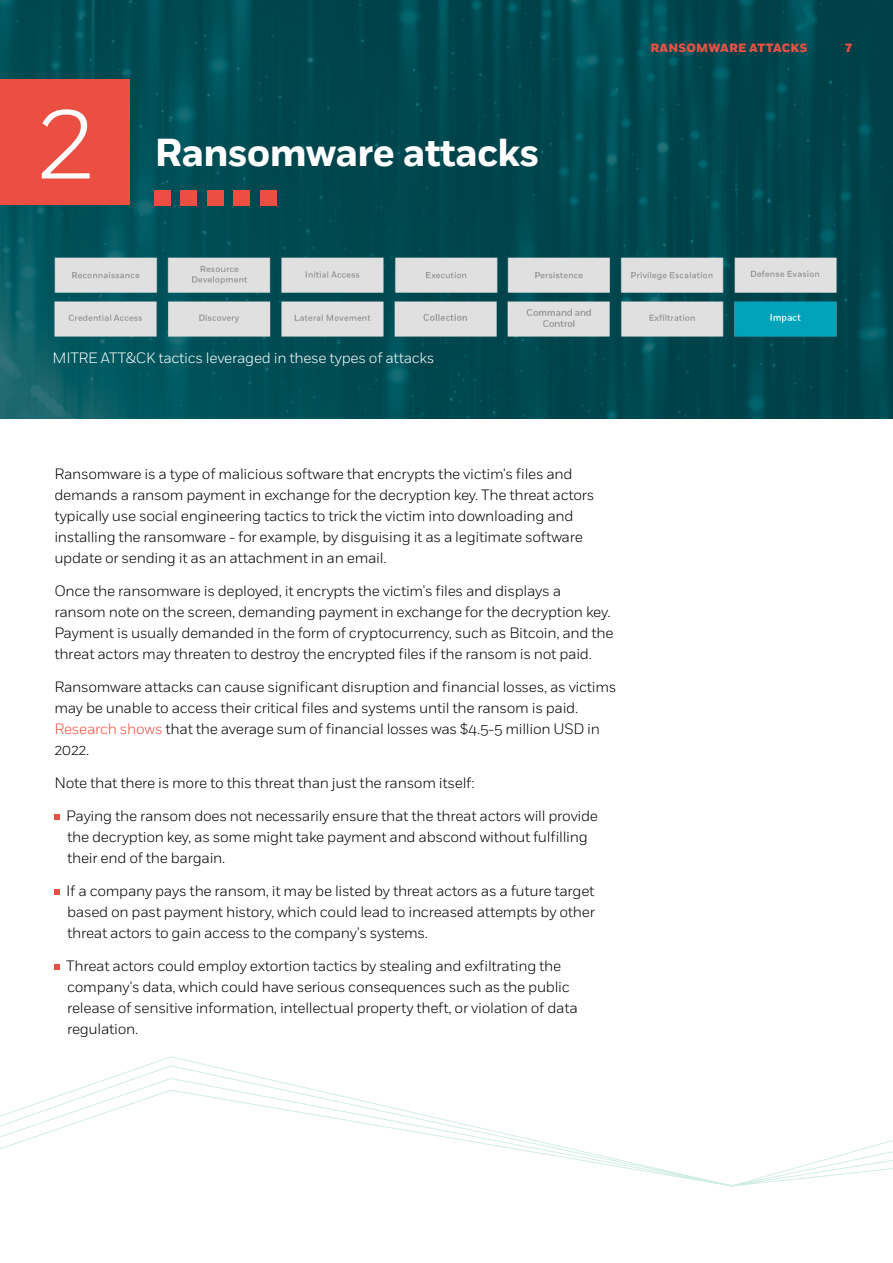
<style>
.page{position:relative;width:893px;height:1263px;background:#fff}
.page>*{position:absolute;margin:0;border:0;box-sizing:border-box;transform-origin:0 0}
.t1{font:300 113.1px "Fort";color:#fff}
.t2{font:700 39px "Fort";letter-spacing:-.02em;color:#fff}
.t3{font:300 15px/21px "Fort";letter-spacing:-.02em;color:#000}
.t4{font:300 15px "Fort";letter-spacing:-.02em;color:#fff}
.t5{font:800 12px "Fort";letter-spacing:.015em;color:#eb5144}
.s1{color:#eb4f42}
</style>
<div class="page">
<svg style="left:0;top:1056px;width:893px;height:130px"></svg>
<img style="left:0;top:0;width:893px;height:419px">
<div style="left:0;top:80px;width:129px;height:125px;background:#eb4f42"></div>
<div style="left:154px;top:190px;width:17px;height:15px;background:#eb4f42"></div>
<div style="left:181px;top:190px;width:16px;height:15px;background:#eb4f42"></div>
<div style="left:207px;top:190px;width:16px;height:15px;background:#eb4f42"></div>
<div style="left:234px;top:190px;width:16px;height:15px;background:#eb4f42"></div>
<div style="left:260px;top:190px;width:16px;height:15px;background:#eb4f42"></div>
<svg style="left:54px;top:814px;width:6px;height:6px"></svg>
<svg style="left:54px;top:889px;width:6px;height:6px"></svg>
<svg style="left:54px;top:964px;width:6px;height:6px"></svg>
<img style="left:35px;top:243px;width:821px;height:104px">
<h1 class="t1" style="left:36px;top:72px;width:60px">2</h1>
<h2 class="t2" style="left:154px;top:129px;width:386px">Ransomware attacks</h2>
<p class="t5" style="left:650px;top:40px;width:159px">RANSOMWARE ATTACKS</p>
<p class="t5" style="left:845px;top:40px;width:8px">7</p>
<p class="t4" style="left:53px;top:349px;width:383px">MITRE ATT&amp;CK tactics leveraged in these types of attacks</p>
<p class="t3" style="left:54px;top:464px;width:542px">Ransomware is a type of malicious software that encrypts the victim's files and demands a ransom payment in exchange for the decryption key. The threat actors typically use social engineering tactics to trick the victim into downloading and installing the ransomware - for example, by disguising it as a legitimate software update or sending it as an attachment in an email.</p>
<p class="t3" style="left:54px;top:581px;width:561px">Once the ransomware is deployed, it encrypts the victim's files and displays a ransom note on the screen, demanding payment in exchange for the decryption key.<br>Payment is usually demanded in the form of cryptocurrency, such as Bitcoin, and the threat actors may threaten to destroy the encrypted files if the ransom is not paid.</p>
<p class="t3" style="left:54px;top:677px;width:564px">Ransomware attacks can cause significant disruption and financial losses, as victims may be unable to access their critical files and systems until the ransom is paid.<br><span class="s1">Research shows</span> that the average sum of financial losses was $4.5-5 million USD in 2022.</p>
<p class="t3" style="left:54px;top:773px;width:422px">Note that there is more to this threat than just the ransom itself:</p>
<p class="t3" style="left:66px;top:806px;width:533px">Paying the ransom does not necessarily ensure that the threat actors will provide the decryption key, as some might take payment and abscond without fulfilling their end of the bargain.</p>
<p class="t3" style="left:66px;top:881px;width:530px;text-align:justify">If a company pays the ransom, it may be listed by threat actors as a future target based on past payment history, which could lead to increased attempts by other threat actors to gain access to the company's systems.</p>
<p class="t3" style="left:66px;top:956px;width:513px">Threat actors could employ extortion tactics by stealing and exfiltrating the company's data, which could have serious consequences such as the public release of sensitive information, intellectual property theft, or violation of data regulation.</p>
</div>
